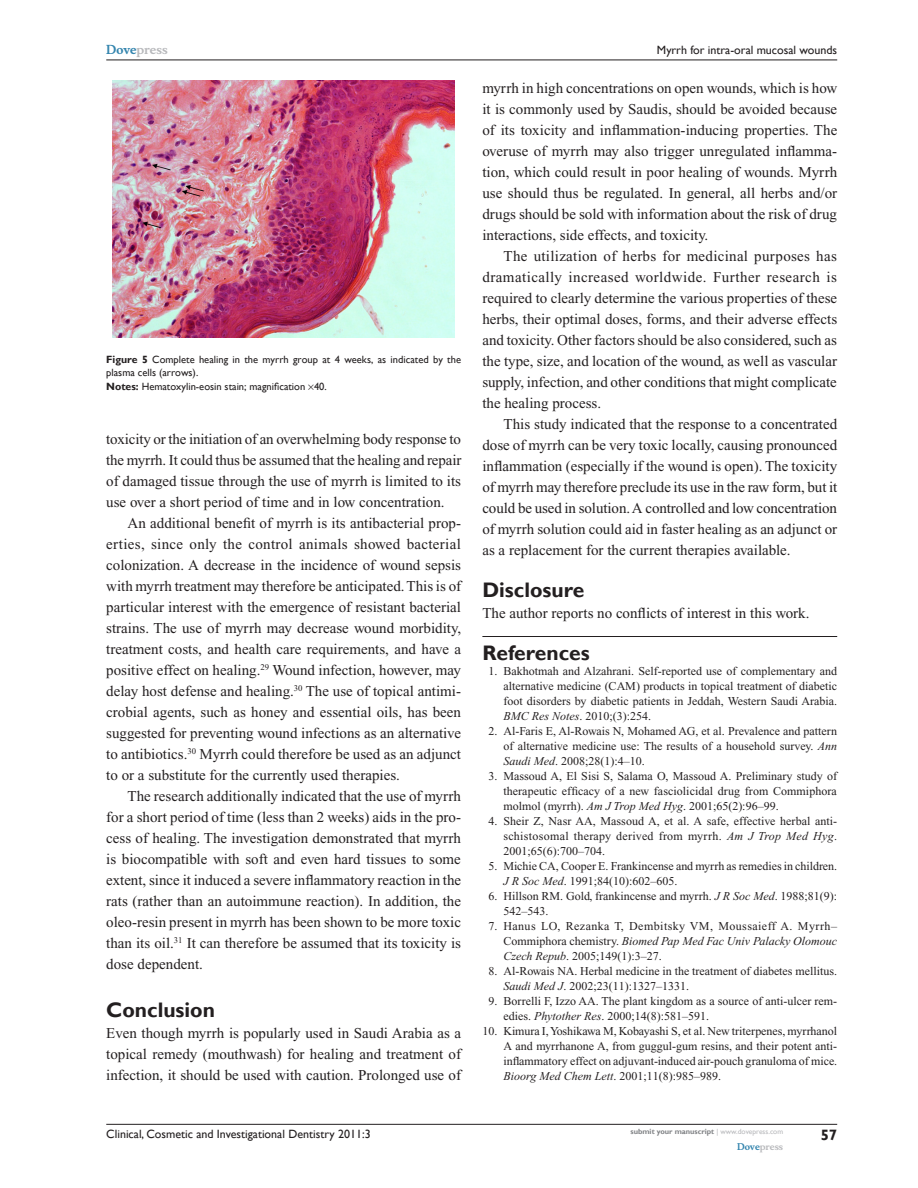
<style>
.page{position:relative;width:918px;height:1188px;background:#fff}
.page>*{position:absolute;margin:0;border:0;box-sizing:border-box;transform-origin:0 0}
.t1{font:700 21px "Gill Sans";color:#231f20}
.t2{font:15px/21px "Times New Roman";color:#231f20;text-align:justify}
.t3{font:700 15px "Gill Sans";color:#231f20}
.t4{font:12px/15px "Times New Roman";color:#231f20;text-align:justify}
.t5{font:12px "Gill Sans";color:#231f20}
.t6{font:700 12px "Musee";color:#b8b9bc}
.t7{font:10.5px/13.5px "Gill Sans";color:#231f20}
.t8{font:700 9px "Musee";color:#b8b9bc}
.t9{font:700 7.5px "Gill Sans";color:#808285}
.s1{color:#3485ae}
.s2{font-weight:700}
.s3{font-style:italic}
.s4{font-weight:400;color:#b8b9bc}
</style>
<div class="page">
<hr style="left:106px;top:1124px;width:731px;height:1px;background:#231f20">
<hr style="left:106px;top:60px;width:731px;height:1px;background:#231f20">
<hr style="left:482px;top:636px;width:355px;height:1px;background:#231f20">
<img style="left:113px;top:81px;width:342px;height:257px">
<p class="t6" style="left:106px;top:43px;width:63px"><span class="s1">Dove</span>press</p>
<p class="t7" style="left:106px;top:353px;width:356px"><span class="s2">Figure 5</span> Complete healing in the myrrh group at 4 weeks, as indicated by the plasma cells (arrows).<br><span class="s2">Notes:</span> Hematoxylin-eosin stain; magnification 40.</p>
<p class="t2" style="left:106px;top:428px;width:357px">toxicity or the initiation of an overwhelming body response to the myrrh. It could thus be assumed that the healing and repair of damaged tissue through the use of myrrh is limited to its use over a short period of time and in low concentration.</p>
<p class="t2" style="left:106px;top:512px;width:356px;text-indent:21px">An additional benefit of myrrh is its antibacterial prop&shy;erties, since only the control animals showed bacterial colonization. A decrease in the incidence of wound sepsis with myrrh treatment may therefore be anticipated. This is of particular interest with the emergence of resistant bacterial strains. The use of myrrh may decrease wound morbidity, treatment costs, and health care requirements, and have a positive effect on healing.<sup>29</sup> Wound infection, however, may delay host defense and healing.<sup>30</sup> The use of topical antimi&shy;crobial agents, such as honey and essential oils, has been suggested for preventing wound infections as an alternative to antibiotics.<sup>30</sup> Myrrh could therefore be used as an adjunct to or a substitute for the currently used therapies.</p>
<p class="t2" style="left:106px;top:785px;width:357px;text-indent:21px">The research additionally indicated that the use of myrrh for a short period of time (less than 2 weeks) aids in the pro&shy;cess of healing. The investigation demonstrated that myrrh is biocompatible with soft and even hard tissues to some extent, since it induced a severe inflammatory reaction in the rats (rather than an autoimmune reaction). In addition, the oleo-resin present in myrrh has been shown to be more toxic than its oil.<sup>31</sup> It can therefore be assumed that its toxicity is dose dependent.</p>
<h1 class="t1" style="left:106px;top:997px;width:110px">Conclusion</h1>
<p class="t2" style="left:106px;top:1022px;width:356px">Even though myrrh is popularly used in Saudi Arabia as a topical remedy (mouthwash) for healing and treatment of infection, it should be used with caution. Prolonged use of</p>
<p class="t5" style="left:657px;top:43px;width:182px">Myrrh for intra-oral mucosal wounds</p>
<p class="t2" style="left:482px;top:77px;width:357px">myrrh in high concentrations on open wounds, which is how it is commonly used by Saudis, should be avoided because of its toxicity and inflammation-inducing properties. The overuse of myrrh may also trigger unregulated inflamma&shy;tion, which could result in poor healing of wounds. Myrrh use should thus be regulated. In general, all herbs and/or drugs should be sold with information about the risk of drug interactions, side effects, and toxicity.</p>
<p class="t2" style="left:482px;top:245px;width:356px;text-indent:21px">The utilization of herbs for medicinal purposes has dramatically increased worldwide. Further research is required to clearly determine the various properties of these herbs, their optimal doses, forms, and their adverse effects and toxicity. Other factors should be also considered, such as the type, size, and location of the wound, as well as vascular supply, infection, and other conditions that might complicate the healing process.</p>
<p class="t2" style="left:482px;top:413px;width:357px;text-indent:21px">This study indicated that the response to a concentrated dose of myrrh can be very toxic locally, causing pronounced inflammation (especially if the wound is open). The toxicity of myrrh may therefore preclude its use in the raw form, but it could be used in solution. A controlled and low concentration of myrrh solution could aid in faster healing as an adjunct or as a replacement for the current therapies available.</p>
<h1 class="t1" style="left:482px;top:577px;width:103px">Disclosure</h1>
<p class="t2" style="left:482px;top:602px;width:329px">The author reports no conflicts of interest in this work.</p>
<h1 class="t1" style="left:482px;top:640px;width:109px">References</h1>
<p class="t4" style="left:503px;top:663px;width:335px;text-indent:-15px">1. Bakhotmah and Alzahrani. Self-reported use of complementary and alternative medicine (CAM) products in topical treatment of diabetic foot disorders by diabetic patients in Jeddah, Western Saudi Arabia.<br><span class="s3">BMC Res Notes</span>. 2010;(3):254.</p>
<p class="t4" style="left:503px;top:723px;width:335px;text-indent:-15px">2. Al-Faris E, Al-Rowais N, Mohamed AG, et al. Prevalence and pattern of alternative medicine use: The results of a household survey. <span class="s3">Ann Saudi Med</span>. 2008;28(1):4–10.</p>
<p class="t4" style="left:503px;top:768px;width:335px;text-indent:-15px">3. Massoud A, El Sisi S, Salama O, Massoud A. Preliminary study of therapeutic efficacy of a new fasciolicidal drug from Commiphora molmol (myrrh). <span class="s3">Am J Trop Med Hyg</span>. 2001;65(2):96–99.</p>
<p class="t4" style="left:503px;top:813px;width:335px;text-indent:-15px">4. Sheir Z, Nasr AA, Massoud A, et al. A safe, effective herbal anti&shy;schistosomal therapy derived from myrrh. <span class="s3">Am J Trop Med Hyg</span>.<br>2001;65(6):700–704.</p>
<p class="t4" style="left:503px;top:858px;width:335px;text-indent:-15px">5. Michie CA, Cooper E. Frankincense and myrrh as remedies in children.<br><span class="s3">J R Soc Med</span>. 1991;84(10):602–605.</p>
<p class="t4" style="left:503px;top:888px;width:335px;text-indent:-15px">6. Hillson RM. Gold, frankincense and myrrh. <span class="s3">J R Soc Med</span>. 1988;81(9):<br>542–543.</p>
<p class="t4" style="left:503px;top:918px;width:335px;text-indent:-15px">7. Hanus LO, Rezanka T, Dembitsky VM, Moussaieff A. Myrrh– Commiphora chemistry. <span class="s3">Biomed Pap Med Fac Univ Palacky Olomouc Czech Repub</span>. 2005;149(1):3–27.</p>
<p class="t4" style="left:503px;top:963px;width:335px;text-indent:-15px">8. Al-Rowais NA. Herbal medicine in the treatment of diabetes mellitus.<br><span class="s3">Saudi Med J</span>. 2002;23(11):1327–1331.</p>
<p class="t4" style="left:503px;top:993px;width:335px;text-indent:-15px">9. Borrelli F, Izzo AA. The plant kingdom as a source of anti-ulcer rem&shy;edies. <span class="s3">Phytother Res</span>. 2000;14(8):581–591.</p>
<p class="t4" style="left:503px;top:1023px;width:335px;text-indent:-21px">10. Kimura I, Yoshikawa M, Kobayashi S, et al. New triterpenes, myrrhanol A and myrrhanone A, from guggul-gum resins, and their potent anti&shy;inflammatory effect on adjuvant-induced air-pouch granuloma of mice.<br><span class="s3">Bioorg Med Chem Lett</span>. 2001;11(8):985–989.</p>
<p class="t5" style="left:106px;top:1127px;width:266px">Clinical, Cosmetic and Investigational Dentistry 2011:3</p>
<p class="t9" style="left:631px;top:1127px;width:154px">submit your manuscript <span class="s4">| www.dovepress.com</span></p>
<p class="t8" style="left:737px;top:1141px;width:48px"><span class="s1">Dove</span>press</p>
<p class="t3" style="left:821px;top:1126px;width:18px">57</p>
</div>
